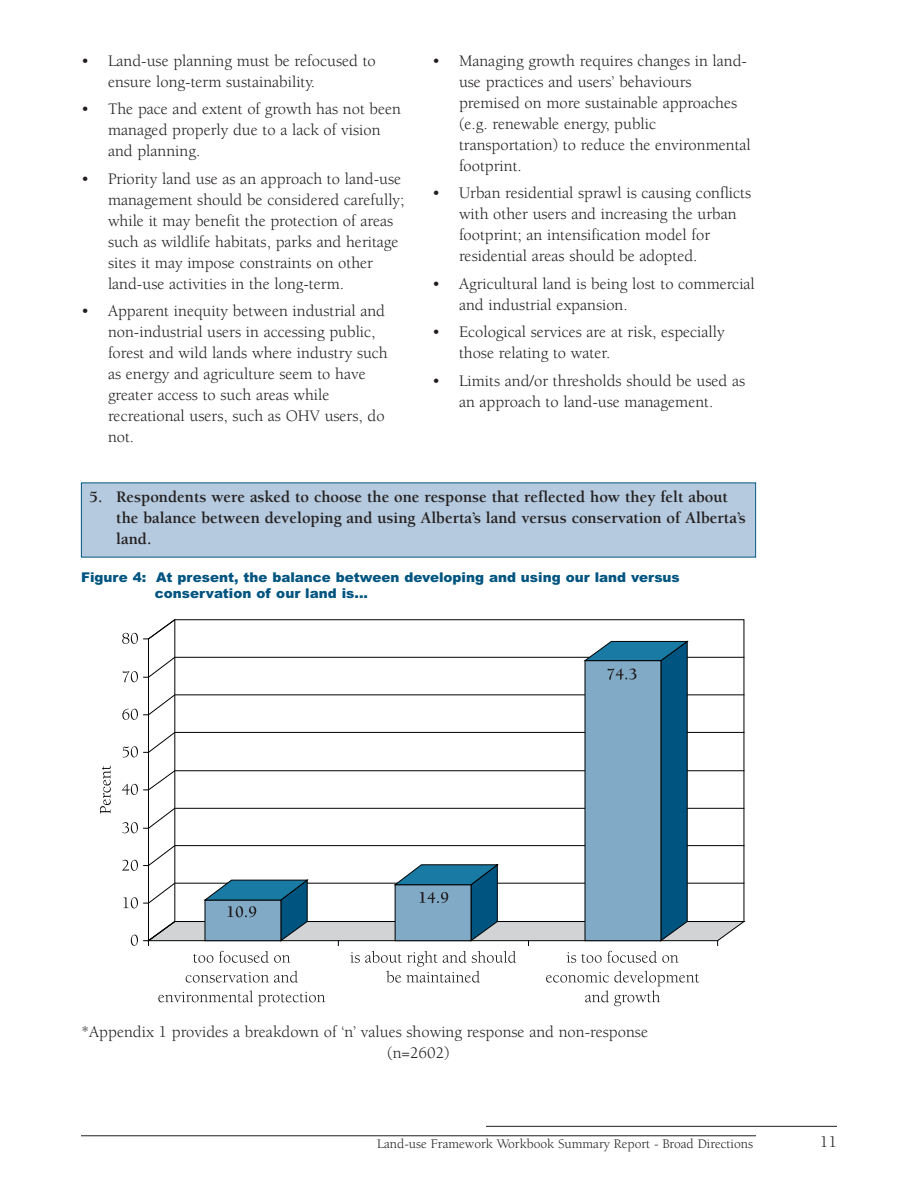
<style>
.page{position:relative;width:918px;height:1188px;background:#fff}
.page>*{position:absolute;margin:0;border:0;box-sizing:border-box;transform-origin:0 0}
.t1{font:16.5px/21px "Berkeley";color:#231f20}
.t2{font:700 16.5px/21px "Berkeley";color:#231f20}
.t3{font:900 13.5px/16.2px "Arial";color:#005480}
.t4{font:13.5px "Berkeley";color:#231f20}
</style>
<div class="page">
<hr style="left:81px;top:1135px;width:675px;height:1px;background:#231f20">
<hr style="left:486px;top:1126px;width:351px;height:1px;background:#231f20">
<div style="left:82px;top:483px;width:673px;height:74px;background:#b5cade"></div>
<svg style="left:131px;top:935px;width:7px;height:11px"></svg>
<svg style="left:123px;top:897px;width:15px;height:11px"></svg>
<svg style="left:122px;top:860px;width:16px;height:11px"></svg>
<svg style="left:122px;top:822px;width:16px;height:11px"></svg>
<svg style="left:122px;top:784px;width:16px;height:11px"></svg>
<svg style="left:122px;top:746px;width:16px;height:11px"></svg>
<svg style="left:122px;top:709px;width:16px;height:11px"></svg>
<svg style="left:123px;top:671px;width:15px;height:11px"></svg>
<svg style="left:122px;top:633px;width:16px;height:11px"></svg>
<svg style="left:100px;top:766px;width:11px;height:48px"></svg>
<svg style="left:144px;top:618px;width:601px;height:388px"></svg>
<p class="t1" style="left:108px;top:51px;width:269px;text-indent:-27px">• Land-use planning must be refocused to ensure long-term sustainability.</p>
<p class="t1" style="left:108px;top:100px;width:295px;text-indent:-27px">• The pace and extent of growth has not been managed properly due to a lack of vision and planning.</p>
<p class="t1" style="left:108px;top:169px;width:298px;text-indent:-27px">• Priority land use as an approach to land-use management should be considered carefully; while it may benefit the protection of areas such as wildlife habitats, parks and heritage sites it may impose constraints on other land-use activities in the long-term.</p>
<p class="t1" style="left:108px;top:302px;width:281px;text-indent:-27px">• Apparent inequity between industrial and non-industrial users in accessing public, forest and wild lands where industry such as energy and agriculture seem to have greater access to such areas while recreational users, such as OHV users, do not.</p>
<p class="t1" style="left:459px;top:51px;width:293px;text-indent:-27px">• Managing growth requires changes in land&shy;use practices and users’ behaviours premised on more sustainable approaches (e.g. renewable energy, public transportation) to reduce the environmental footprint.</p>
<p class="t1" style="left:459px;top:184px;width:294px;text-indent:-27px">• Urban residential sprawl is causing conflicts with other users and increasing the urban footprint; an intensification model for residential areas should be adopted.</p>
<p class="t1" style="left:459px;top:274px;width:297px;text-indent:-27px">• Agricultural land is being lost to commercial and industrial expansion.</p>
<p class="t1" style="left:459px;top:323px;width:267px;text-indent:-27px">• Ecological services are at risk, especially those relating to water.</p>
<p class="t1" style="left:432px;top:371px;width:315px;text-align:center">• Limits and/or thresholds should be used as an approach to land-use management.</p>
<p class="t2" style="left:116px;top:488px;width:631px;text-indent:-27px">5. Respondents were asked to choose the one response that reflected how they felt about the balance between developing and using Alberta’s land versus conservation of Alberta’s land.</p>
<p class="t3" style="left:155px;top:570px;width:527px;text-indent:-74px">Figure 4: At present, the balance between developing and using our land versus conservation of our land is...</p>
<p class="t1" style="left:387px;top:1023px;width:262px;text-indent:-306px">*Appendix 1 provides a breakdown of ‘n’ values showing response and non-response (n=2602)</p>
<p class="t4" style="left:377px;top:1139px;width:377px">Land-use Framework Workbook Summary Report - Broad Directions</p>
<p class="t1" style="left:820px;top:1133px;width:19px">11</p>
</div>
